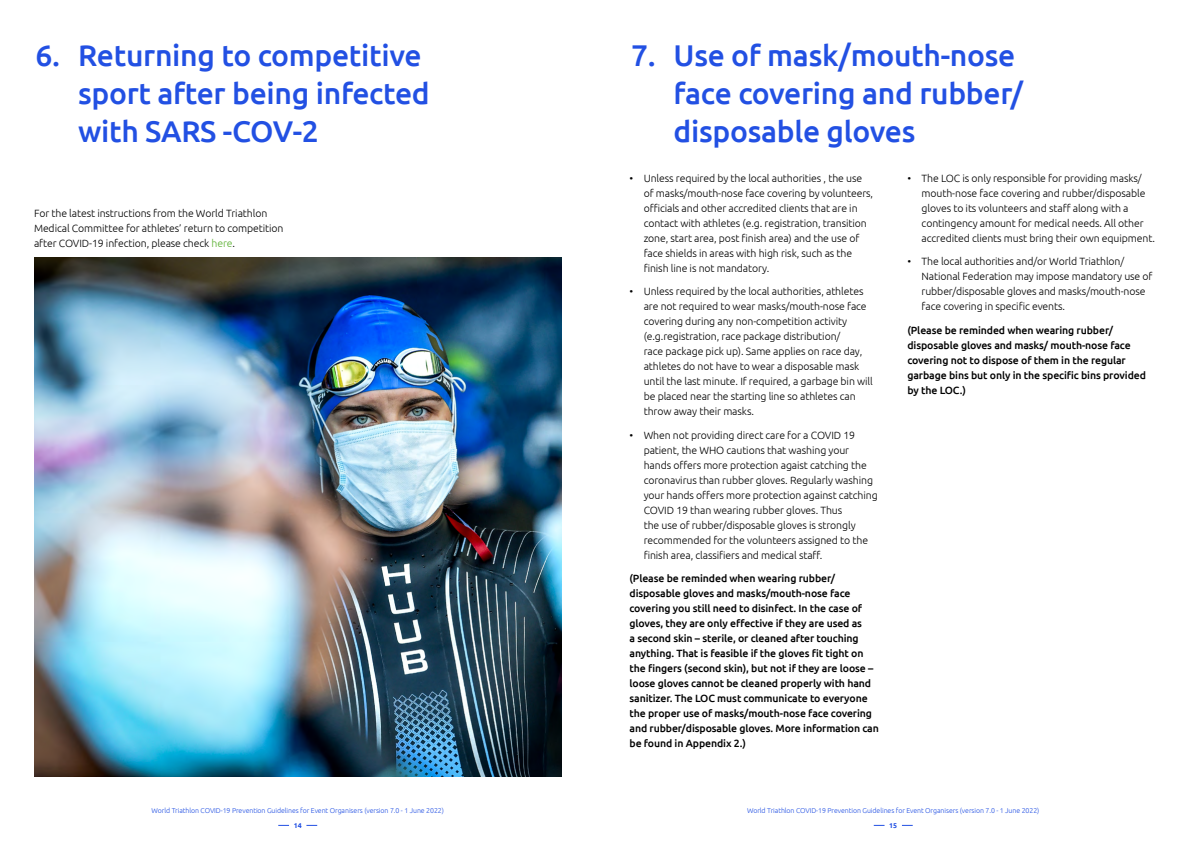
<style>
.page{position:relative;width:1191px;height:842px;background:#fff}
.page>*{position:absolute;margin:0;border:0;box-sizing:border-box;transform-origin:0 0}
.t1{font:500 30px/38px "Ubuntu";letter-spacing:-.01em;color:#2250e3}
.t2{font:300 10.5px/15px "Ubuntu";letter-spacing:-.01em;color:#000}
.t3{font:500 10.5px/15px "Ubuntu";letter-spacing:-.01em;color:#000}
.t4{font:300 7px "Ubuntu";letter-spacing:-.01em;color:#2250e3}
.t5{font:700 7px "Ubuntu";color:#2250e3}
.s1{color:#5ab031}
</style>
<div class="page">
<img style="left:34px;top:258px;width:527px;height:519px">
<h1 class="t1" style="left:78px;top:35px;width:353px;text-indent:-43px">6. Returning to competitive sport after being infected with SARS -COV-2</h1>
<p class="t2" style="left:34px;top:205px;width:251px">For the latest instructions from the World Triathlon<br>Medical Committee for athletes’ return to competition after COVID-19 infection, please check <span class="s1">here</span>.</p>
<p class="t4" style="left:152px;top:806px;width:294px">World Triathlon COVID-19 Prevention Guidelines for Event Organisers (version 7.0 - 1 June 2022)</p>
<p class="t5" style="left:294px;top:821px;width:9px">14</p>
<h1 class="t1" style="left:673px;top:35px;width:351px;text-indent:-43px">7. Use of mask/mouth-nose face covering and rubber/ disposable gloves</h1>
<p class="t2" style="left:643px;top:170px;width:231px;text-indent:-14px">• Unless required by the local authorities , the use of masks/mouth-nose face covering by volunteers, officials and other accredited clients that are in contact with athletes (e.g. registration, transition zone, start area, post finish area) and the use of face shields in areas with high risk, such as the finish line is not mandatory.</p>
<p class="t2" style="left:643px;top:284px;width:231px;text-indent:-14px">• Unless required by the local authorities, athletes are not required to wear masks/mouth-nose face covering during any non-competition activity (e.g.registration, race package distribution/<br>race package pick up). Same applies on race day, athletes do not have to wear a disposable mask until the last minute. If required, a garbage bin will be placed near the starting line so athletes can throw away their masks.</p>
<p class="t2" style="left:643px;top:427px;width:235px;text-indent:-14px">• When not providing direct care for a COVID 19 patient, the WHO cautions that washing your hands offers more protection agaist catching the coronavirus than rubber gloves. Regularly washing your hands offers more protection against catching COVID 19 than wearing rubber gloves. Thus<br>the use of rubber/disposable gloves is strongly recommended for the volunteers assigned to the finish area, classifiers and medical staff.</p>
<p class="t3" style="left:629px;top:571px;width:251px">(Please be reminded when wearing rubber/ disposable gloves and masks/mouth-nose face covering you still need to disinfect. In the case of gloves, they are only effective if they are used as<br>a second skin – sterile, or cleaned after touching anything. That is feasible if the gloves fit tight on the fingers (second skin), but not if they are loose – loose gloves cannot be cleaned properly with hand sanitizer. The LOC must communicate to everyone the proper use of masks/mouth-nose face covering and rubber/disposable gloves. More information can be found in Appendix 2.)</p>
<p class="t2" style="left:921px;top:170px;width:235px;text-indent:-14px">• The LOC is only responsible for providing masks/ mouth-nose face covering and rubber/disposable gloves to its volunteers and staff along with a contingency amount for medical needs. All other accredited clients must bring their own equipment.</p>
<p class="t2" style="left:921px;top:254px;width:232px;text-indent:-14px">• The local authorities and/or World Triathlon/ National Federation may impose mandatory use of rubber/disposable gloves and masks/mouth-nose face covering in specific events.</p>
<p class="t3" style="left:907px;top:322px;width:240px">(Please be reminded when wearing rubber/ disposable gloves and masks/ mouth-nose face covering not to dispose of them in the regular garbage bins but only in the specific bins provided by the LOC.)</p>
<p class="t4" style="left:747px;top:806px;width:294px">World Triathlon COVID-19 Prevention Guidelines for Event Organisers (version 7.0 - 1 June 2022)</p>
<p class="t5" style="left:889px;top:821px;width:9px">15</p>
</div>
